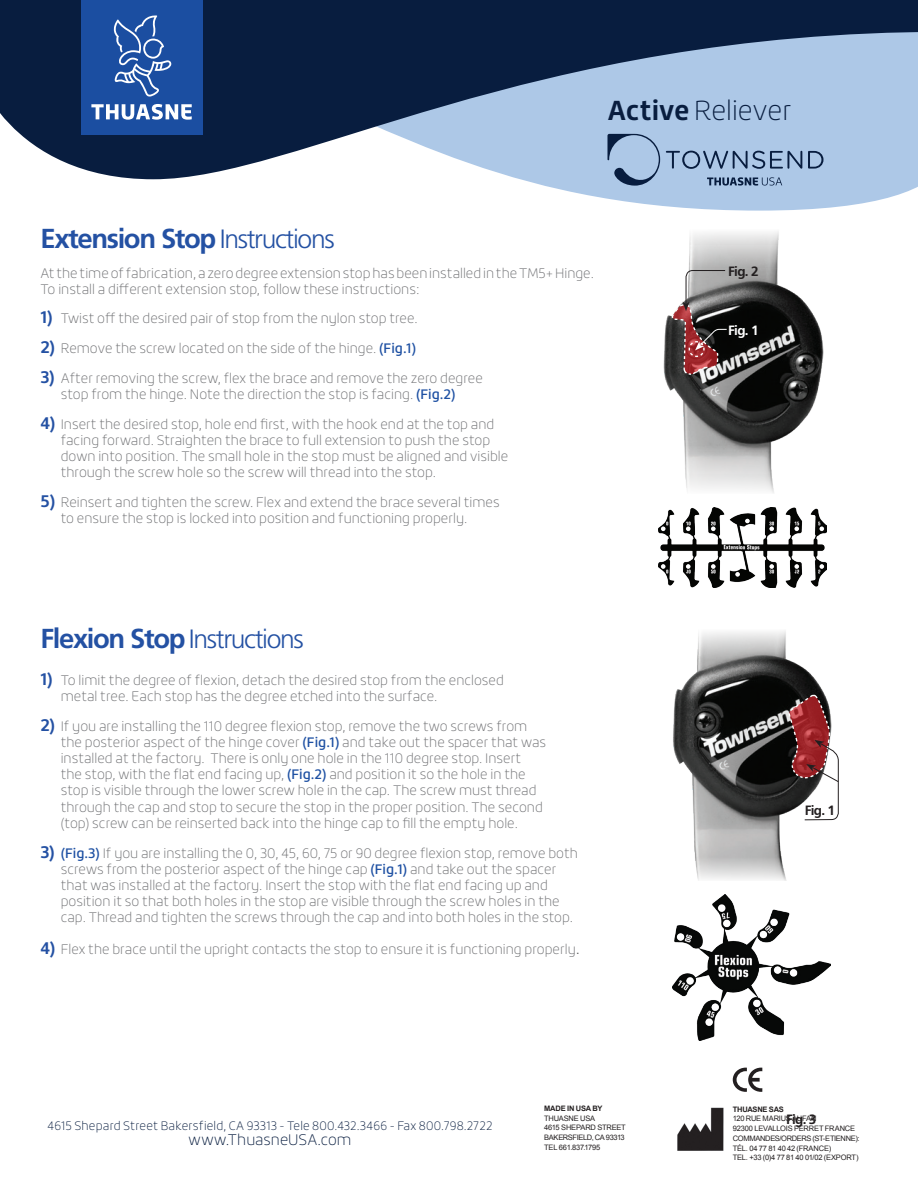
<style>
.page{position:relative;width:918px;height:1188px;background:#fff}
.page>*{position:absolute;margin:0;border:0;box-sizing:border-box;transform-origin:0 0}
.t1{font:700 27.45px "Frutiger LT Std";letter-spacing:-.05em;color:#2451a3}
.t2{font:100 27px "Roihu";color:#081d3f}
.t3{font:300 26.55px "Frutiger LT Std";letter-spacing:-.05em;color:#2451a3}
.t4{font:100 15px "Roihu";color:#081d3f}
.Paragraph{font:100 13.5px/16.2px "Roihu";color:#6c6d70}
.t5{font:700 13.5px "Frutiger LT Std";letter-spacing:-.05em;color:#231f20}
.t6{font:700 13.5px "Frutiger LT Std";color:#fff}
.t7{font:100 12px "Roihu";letter-spacing:.01em;color:#081d3f}
.t8{font:7.5px/9.8px "Arial";letter-spacing:-.03em;color:#231f20}
.t9{font:700 7.5px "Arial";letter-spacing:-.03em;color:#231f20}
.s1{font-weight:700}
.s2{font-weight:300;font-size:26.55px}
.s3{font-weight:700;font-size:16.5px;color:#2451a3}
.s4{font-weight:500;color:#1f51a3}
.s5{font-weight:700;font-size:27.45px}
.s6{font-family:"Frutiger LT Std";font-weight:300;font-size:15px;color:#57585a}
</style>
<div class="page">
<svg style="left:143px;top:179px;width:775px;height:32px"></svg>
<svg style="left:0;top:0;width:918px;height:179px;background:#586d8c"></svg>
<svg style="left:733px;top:1068px;width:29px;height:24px"></svg>
<img style="left:677px;top:1107px;width:47px;height:44px">
<div style="left:81px;top:0;width:121px;height:135px;background:#1b4ea1"></div>
<svg style="left:91px;top:104px;width:101px;height:16px"></svg>
<svg style="left:113px;top:15px;width:59px;height:82px"></svg>
<svg style="left:707px;top:177px;width:75px;height:9px"></svg>
<svg style="left:607px;top:134px;width:53px;height:52px;background:#8aa4c4"></svg>
<svg style="left:666px;top:151px;width:136px;height:18px;background:#819aba"></svg>
<svg style="left:808px;top:151px;width:16px;height:18px"></svg>
<img style="left:663px;top:231px;width:161px;height:262px">
<img style="left:673px;top:631px;width:152px;height:249px">
<svg style="left:788px;top:694px;width:51px;height:127px"></svg>
<img style="left:673px;top:894px;width:157px;height:146px">
<img style="left:659px;top:507px;width:167px;height:80px">
<svg style="left:671px;top:270px;width:56px;height:106px;background:#806869"></svg>
<h2 class="t2" style="left:608px;top:95px;width:186px"><span class="s1">Active</span> Reliever</h2>
<p class="t1" style="left:40px;top:222px;width:296px">Extension Stop <span class="s2">Instructions</span></p>
<p class="Paragraph" style="left:40px;top:265px;width:555px">At the time of fabrication, a zero degree extension stop has been installed in the TM5+ Hinge.<br>To install a different extension stop, follow these instructions:</p>
<p class="Paragraph" style="left:40px;top:311px;width:379px"><span class="s3">1)</span> Twist off the desired pair of stop from the nylon stop tree.</p>
<p class="Paragraph" style="left:40px;top:340px;width:377px"><span class="s3">2)</span> Remove the screw located on the side of the hinge. <span class="s4">(Fig.1)</span></p>
<p class="Paragraph" style="left:40px;top:370px;width:444px;text-align:center"><span class="s3">3)</span> After removing the screw, flex the brace and remove the zero degree stop from the hinge. Note the direction the stop is facing. <span class="s4">(Fig.2)</span></p>
<p class="Paragraph" style="left:61px;top:416px;width:449px;text-indent:-20px"><span class="s3">4)</span> Insert the desired stop, hole end first, with the hook end at the top and facing forward. Straighten the brace to full extension to push the stop down into position. The small hole in the stop must be aligned and visible through the screw hole so the screw will thread into the stop.</p>
<p class="Paragraph" style="left:61px;top:494px;width:440px;text-indent:-20px"><span class="s3">5)</span> Reinsert and tighten the screw. Flex and extend the brace several times to ensure the stop is locked into position and functioning properly.</p>
<p class="t3" style="left:40px;top:624px;width:265px"><span class="s5">Flexion Stop</span> Instructions</p>
<p class="Paragraph" style="left:61px;top:672px;width:445px;text-indent:-20px"><span class="s3">1)</span> To limit the degree of flexion, detach the desired stop from the enclosed metal tree. Each stop has the degree etched into the surface.</p>
<p class="Paragraph" style="left:61px;top:718px;width:487px;text-indent:-20px"><span class="s3">2)</span> If you are installing the 110 degree flexion stop, remove the two screws from the posterior aspect of the hinge cover <span class="s4">(Fig.1)</span> and take out the spacer that was installed at the factory. There is only one hole in the 110 degree stop. Insert<br>the stop, with the flat end facing up, <span class="s4">(Fig.2)</span> and position it so the hole in the stop is visible through the lower screw hole in the cap. The screw must thread through the cap and stop to secure the stop in the proper position. The second (top) screw can be reinserted back into the hinge cap to fill the empty hole.</p>
<p class="Paragraph" style="left:61px;top:845px;width:519px;text-indent:-20px"><span class="s3">3)</span> <span class="s4">(Fig.3)</span> If you are installing the 0, 30, 45, 60, 75 or 90 degree flexion stop, remove both screws from the posterior aspect of the hinge cap <span class="s4">(Fig.1)</span> and take out the spacer that was installed at the factory. Insert the stop with the flat end facing up and position it so that both holes in the stop are visible through the screw holes in the cap. Thread and tighten the screws through the cap and into both holes in the stop.</p>
<p class="Paragraph" style="left:40px;top:941px;width:541px"><span class="s3">4)</span> Flex the brace until the upright contacts the stop to ensure it is functioning properly<span class="s6">.</span></p>
<p class="t5" style="left:728px;top:263px;width:32px">Fig. 2</p>
<p class="t6" style="left:728px;top:322px;width:32px">Fig. 1</p>
<p class="t5" style="left:805px;top:803px;width:32px">Fig. 1</p>
<p class="t7" style="left:47px;top:1118px;width:447px">4615 Shepard Street Bakersfield, CA 93313 - Tele 800.432.3466 - Fax 800.798.2722</p>
<p class="t4" style="left:189px;top:1131px;width:164px">www.ThuasneUSA.com</p>
<p class="t9" style="left:544px;top:1103px;width:60px">MADE IN USA BY</p>
<p class="t8" style="left:544px;top:1113px;width:83px">THUASNE USA<br>4615 SHEPARD STREET<br>BAKERSFIELD, CA 93313<br>TEL 661.837.1795</p>
<p class="t9" style="left:733px;top:1104px;width:53px">THUASNE SAS</p>
<p class="t8" style="left:733px;top:1114px;width:128px">120 RUE MARIUS AUFAN<br>92300 LEVALLOIS PERRET FRANCE<br>COMMANDES/ORDERS (ST-ETIENNE):<br>TÉL. 04 77 81 40 42 (FRANCE)<br>TEL. +33 (0)4 77 81 40 01/02 (EXPORT)</p>
<p class="t5" style="left:786px;top:1111px;width:32px">Fig. 3</p>
</div>
